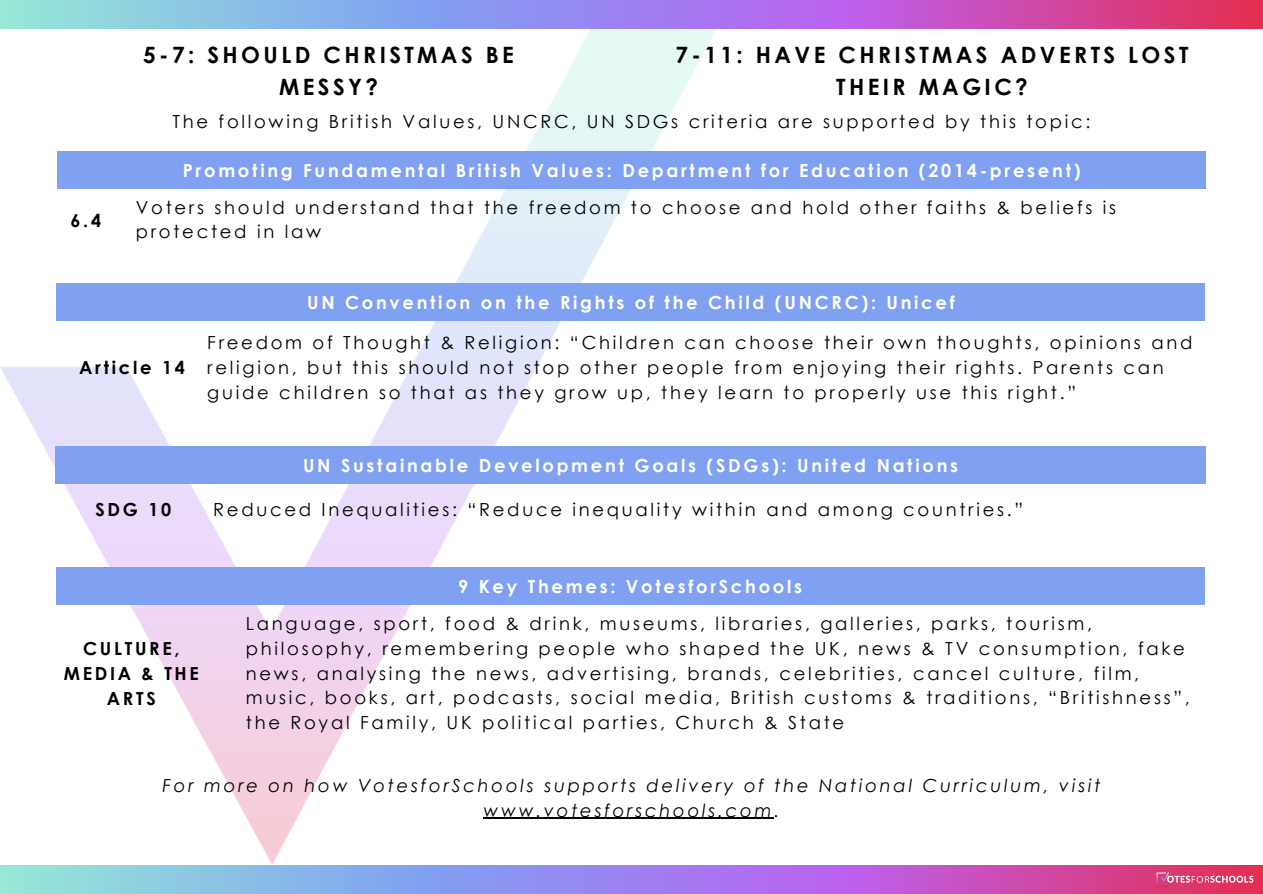
<style>
.page{position:relative;width:1263px;height:894px;background:#fff}
.page>*{position:absolute;margin:0;border:0;box-sizing:border-box;transform-origin:0 0}
.t1{font:700 22.5px/31.5px "Century Gothic";letter-spacing:.15em;color:#000;text-align:center}
.t2{font:18px/24.8px "Century Gothic";letter-spacing:.15em;color:#000}
.t3{font:700 18px "Century Gothic";letter-spacing:.15em;color:#fff}
.t4{font:italic 18px/24.8px "Century Gothic";letter-spacing:.15em;color:#000;text-align:center}
.t5{font:700 18px/24.8px "Century Gothic";letter-spacing:.15em;color:#000;text-align:center}
</style>
<div class="page">
<svg style="left:0;top:865px;width:1263px;height:28px;background:#a687d5"></svg>
<img style="left:0;top:28px;width:717px;height:836px">
<svg style="left:0;top:0;width:1263px;height:28px;background:#a884d1"></svg>
<img style="left:1156px;top:872px;width:97px;height:14px">
<hr style="left:483px;top:817px;width:291px;height:1px;background:#000">
<div style="left:57px;top:151px;width:1149px;height:37px;background:#80a0f2"></div>
<div style="left:57px;top:283px;width:1148px;height:38px;background:#80a0f2"></div>
<div style="left:55px;top:445px;width:1151px;height:38px;background:#80a0f2"></div>
<div style="left:56px;top:567px;width:1148px;height:38px;background:#80a0f2"></div>
<p class="t5" style="left:70px;top:207px;width:32px">6.4</p>
<p class="t1" style="left:143px;top:39px;width:372px">5-7: SHOULD CHRISTMAS BE</p>
<p class="t1" style="left:279px;top:70px;width:100px">MESSY?</p>
<p class="t1" style="left:676px;top:39px;width:514px">7-11: HAVE CHRISTMAS ADVERTS LOST<br>THEIR MAGIC?</p>
<p class="t2" style="left:172px;top:109px;width:919px">The following British Values, UNCRC, UN SDGs criteria are supported by this topic:</p>
<p class="t3" style="left:183px;top:158px;width:899px">Promoting Fundamental British Values: Department for Education (2014-present)</p>
<p class="t2" style="left:136px;top:194px;width:982px">Voters should understand that the freedom to choose and hold other faiths &amp; beliefs is protected in law</p>
<p class="t5" style="left:79px;top:354px;width:107px">Article 14</p>
<p class="t3" style="left:307px;top:291px;width:649px">UN Convention on the Rights of the Child (UNCRC): Unicef</p>
<p class="t2" style="left:207px;top:329px;width:987px">Freedom of Thought &amp; Religion: “Children can choose their own thoughts, opinions and religion, but this should not stop other people from enjoying their rights. Parents can guide children so that as they grow up, they learn to properly use this right.”</p>
<p class="t3" style="left:303px;top:453px;width:657px">UN Sustainable Development Goals (SDGs): United Nations</p>
<p class="t5" style="left:95px;top:496px;width:77px">SDG 10</p>
<p class="t2" style="left:213px;top:496px;width:811px">Reduced Inequalities: “Reduce inequality within and among countries.”</p>
<p class="t5" style="left:64px;top:635px;width:137px">CULTURE,<br>MEDIA &amp; THE<br>ARTS</p>
<p class="t3" style="left:458px;top:575px;width:345px">9 Key Themes: VotesforSchools</p>
<p class="t2" style="left:246px;top:610px;width:945px">Language, sport, food &amp; drink, museums, libraries, galleries, parks, tourism, philosophy, remembering people who shaped the UK, news &amp; TV consumption, fake news, analysing the news, advertising, brands, celebrities, cancel culture, film, music, books, art, podcasts, social media, British customs &amp; traditions, “Britishness”, the Royal Family, UK political parties, Church &amp; State</p>
<p class="t4" style="left:162px;top:772px;width:939px">For more on how VotesforSchools supports delivery of the National Curriculum, visit www.votesforschools.com.</p>
</div>
